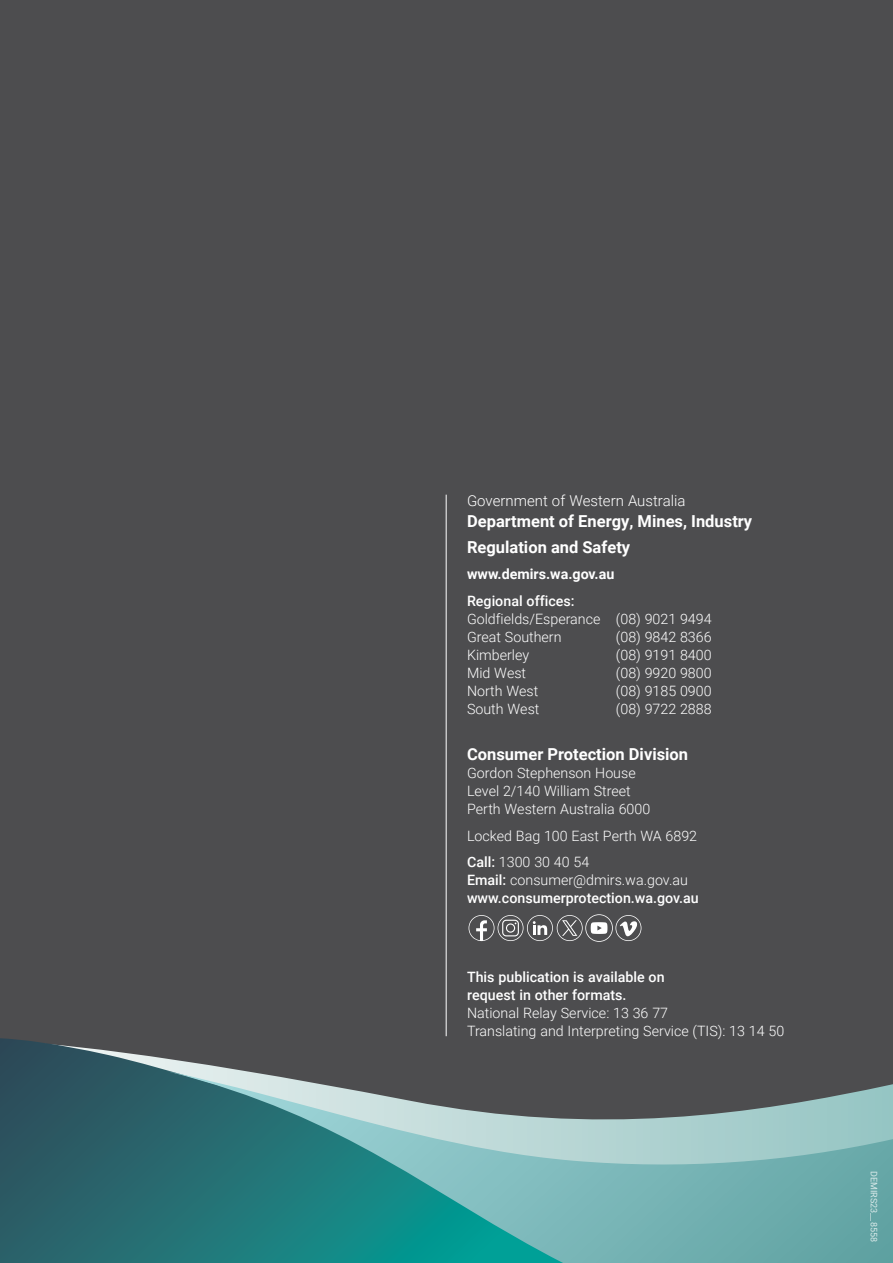
<style>
.page{position:relative;width:893px;height:1263px;background:#4d4d4f}
.page>*{position:absolute;margin:0;border:0;box-sizing:border-box;transform-origin:0 0}
.CP_H3{font:700 16.5px/25.5px "Roboto";color:#fff}
.t1{font:300 15px "Roboto";color:#fff}
.contact_block_back_page_A4{font:300 14.25px/18px "Roboto";color:#fff}
.contact_block_back_page_A4-2{font:500 14.25px/18px "Roboto";color:#fff}
.contact_block_back_page_A4-3{font:700 14.25px "Roboto";color:#fff}
.t2{font:9px "Roboto";color:#fff}
.s1{font-weight:500}
.s2{font-weight:300}
</style>
<div class="page">
<hr style="left:446px;top:495px;width:1px;height:541px;background:#fff">
<svg style="left:469px;top:914px;width:172px;height:28px"></svg>
<svg style="left:0;top:1038px;width:244px;height:225px;background:#325f67"></svg>
<svg style="left:167px;top:1071px;width:726px;height:192px;background:#609a9a"></svg>
<p class="t1" style="left:467px;top:490px;width:220px">Government of Western Australia</p>
<p class="CP_H3" style="left:467px;top:508px;width:287px">Department of Energy, Mines, Industry<br>Regulation and Safety</p>
<p class="contact_block_back_page_A4-3" style="left:467px;top:564px;width:149px">www.demirs.wa.gov.au</p>
<p class="contact_block_back_page_A4" style="left:467px;top:591px;width:246px"><span class="s1">Regional offices:<br></span>Goldfields/Esperance (08) 9021 9494<br>Great Southern</p>
<p class="contact_block_back_page_A4" style="left:616px;top:627px;width:97px">(08) 9842 8366</p>
<p class="contact_block_back_page_A4" style="left:467px;top:645px;width:64px">Kimberley</p>
<p class="contact_block_back_page_A4" style="left:616px;top:645px;width:97px">(08) 9191 8400</p>
<p class="contact_block_back_page_A4" style="left:467px;top:663px;width:61px">Mid West</p>
<p class="contact_block_back_page_A4" style="left:616px;top:663px;width:97px">(08) 9920 9800</p>
<p class="contact_block_back_page_A4" style="left:467px;top:681px;width:73px">North West</p>
<p class="contact_block_back_page_A4" style="left:616px;top:681px;width:97px">(08) 9185 0900</p>
<p class="contact_block_back_page_A4" style="left:467px;top:699px;width:74px">South West</p>
<p class="contact_block_back_page_A4" style="left:616px;top:699px;width:97px">(08) 9722 2888</p>
<p class="CP_H3" style="left:467px;top:741px;width:223px">Consumer Protection Division</p>
<p class="contact_block_back_page_A4" style="left:467px;top:764px;width:185px">Gordon Stephenson House<br>Level 2/140 William Street<br>Perth Western Australia 6000</p>
<p class="contact_block_back_page_A4" style="left:467px;top:826px;width:232px">Locked Bag 100 East Perth WA 6892</p>
<p class="contact_block_back_page_A4-2" style="left:467px;top:853px;width:233px">Call: <span class="s2">1300 30 40 54<br></span>Email: <span class="s2">consumer@dmirs.wa.gov.au </span>www.consumerprotection.wa.gov.au</p>
<p class="contact_block_back_page_A4" style="left:467px;top:967px;width:319px"><span class="s1">This publication is available on<br>request in other formats.<br></span>National Relay Service: 13 36 77<br>Translating and Interpreting Service (TIS): 13 14 50</p>
<p class="t2" style="left:880px;top:1171px;width:72px;rotate:90deg">DEMIRS23__8558</p>
<p class="t2" style="left:883px;top:1181px;width:62px;rotate:90deg">DEMIRS23xxxx</p>
</div>
